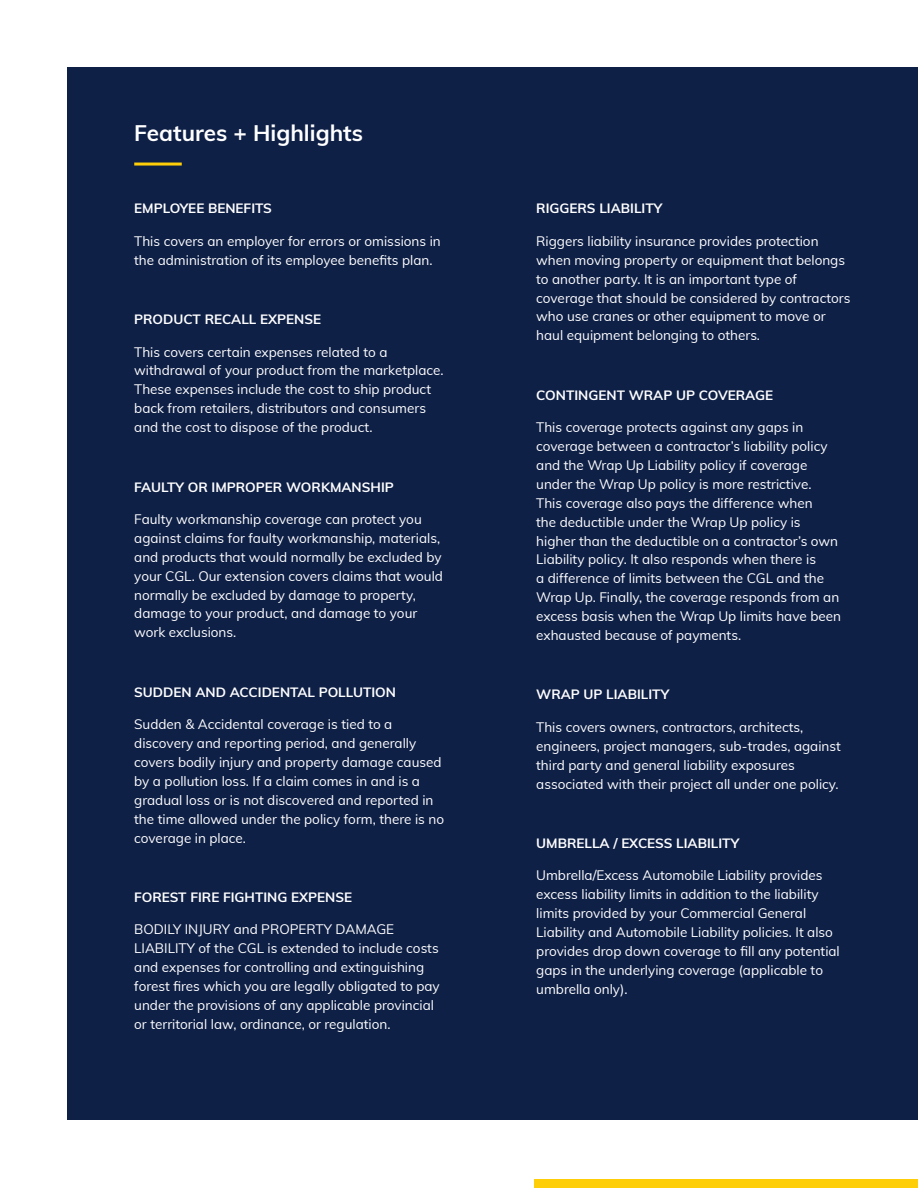
<style>
.page{position:relative;width:918px;height:1188px;background:#fff}
.page>*{position:absolute;margin:0;border:0;box-sizing:border-box;transform-origin:0 0}
.t1{font:700 22.5px "Muli";color:#fff}
.Body{font:13.5px/18.9px "Muli";color:#fff}
.t2{font:700 13.5px "Muli";color:#fff}
</style>
<div class="page">
<div style="left:68px;top:68px;width:850px;height:1052px;background:#0f2047"></div>
<div style="left:535px;top:1180px;width:383px;height:8px;background:#fece08"></div>
<hr style="left:134px;top:163px;width:48px;height:3px;background:#fece08">
<h2 class="t1" style="left:134px;top:116px;width:230px">Features + Highlights</h2>
<h4 class="t2" style="left:134px;top:199px;width:139px">EMPLOYEE BENEFITS</h4>
<p class="Body" style="left:134px;top:231px;width:308px">This covers an employer for errors or omissions in the administration of its employee benefits plan.</p>
<h4 class="t2" style="left:134px;top:309px;width:188px">PRODUCT RECALL EXPENSE</h4>
<p class="Body" style="left:134px;top:342px;width:311px">This covers certain expenses related to a withdrawal of your product from the marketplace.<br>These expenses include the cost to ship product back from retailers, distributors and consumers and the cost to dispose of the product.</p>
<h4 class="t2" style="left:134px;top:477px;width:261px">FAULTY OR IMPROPER WORKMANSHIP</h4>
<p class="Body" style="left:134px;top:509px;width:310px">Faulty workmanship coverage can protect you against claims for faulty workmanship, materials, and products that would normally be excluded by your CGL. Our extension covers claims that would normally be excluded by damage to property, damage to your product, and damage to your work exclusions.</p>
<h4 class="t2" style="left:134px;top:682px;width:263px">SUDDEN AND ACCIDENTAL POLLUTION</h4>
<p class="Body" style="left:134px;top:714px;width:311px">Sudden &amp; Accidental coverage is tied to a discovery and reporting period, and generally covers bodily injury and property damage caused by a pollution loss. If a claim comes in and is a gradual loss or is not discovered and reported in the time allowed under the policy form, there is no coverage in place.</p>
<h4 class="t2" style="left:134px;top:887px;width:219px">FOREST FIRE FIGHTING EXPENSE</h4>
<p class="Body" style="left:134px;top:919px;width:307px">BODILY INJURY and PROPERTY DAMAGE LIABILITY of the CGL is extended to include costs and expenses for controlling and extinguishing forest fires which you are legally obligated to pay under the provisions of any applicable provincial or territorial law, ordinance, or regulation.</p>
<h4 class="t2" style="left:536px;top:199px;width:128px">RIGGERS LIABILITY</h4>
<p class="Body" style="left:536px;top:231px;width:316px">Riggers liability insurance provides protection when moving property or equipment that belongs to another party. It is an important type of coverage that should be considered by contractors who use cranes or other equipment to move or haul equipment belonging to others.</p>
<h4 class="t2" style="left:536px;top:385px;width:238px">CONTINGENT WRAP UP COVERAGE</h4>
<p class="Body" style="left:536px;top:417px;width:306px">This coverage protects against any gaps in coverage between a contractor’s liability policy and the Wrap Up Liability policy if coverage under the Wrap Up policy is more restrictive.<br>This coverage also pays the difference when<br>the deductible under the Wrap Up policy is higher than the deductible on a contractor’s own Liability policy. It also responds when there is<br>a difference of limits between the CGL and the Wrap Up. Finally, the coverage responds from an excess basis when the Wrap Up limits have been exhausted because of payments.</p>
<h4 class="t2" style="left:536px;top:685px;width:135px">WRAP UP LIABILITY</h4>
<p class="Body" style="left:536px;top:717px;width:306px">This covers owners, contractors, architects, engineers, project managers, sub-trades, against third party and general liability exposures associated with their project all under one policy.</p>
<h4 class="t2" style="left:536px;top:833px;width:205px">UMBRELLA / EXCESS LIABILITY</h4>
<p class="Body" style="left:536px;top:865px;width:305px">Umbrella/Excess Automobile Liability provides excess liability limits in addition to the liability limits provided by your Commercial General Liability and Automobile Liability policies. It also provides drop down coverage to fill any potential gaps in the underlying coverage (applicable to umbrella only).</p>
</div>
